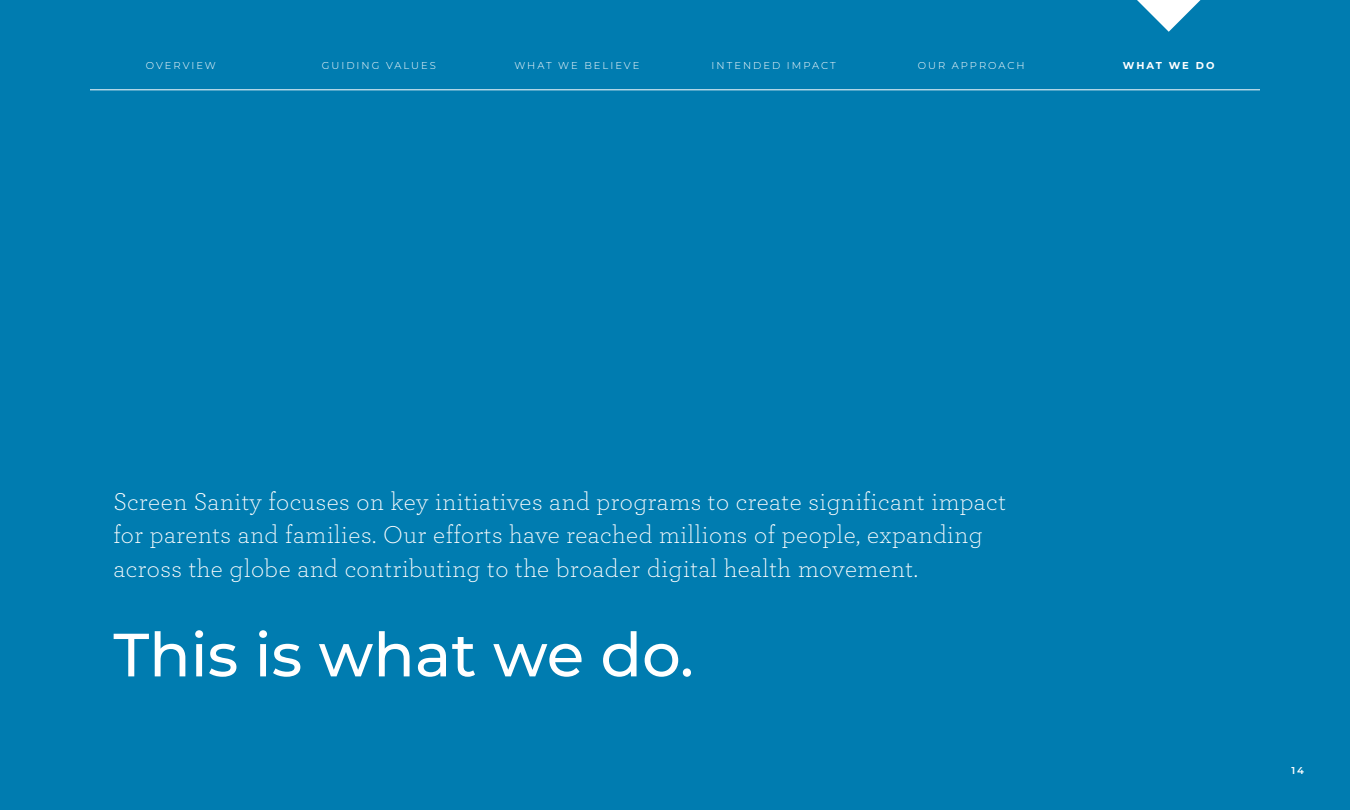
<style>
.page{position:relative;width:1350px;height:810px;background:#007cb0}
.page>*{position:absolute;margin:0;border:0;box-sizing:border-box;transform-origin:0 0}
.t1{font:500 61px "Montserrat";color:#fff}
.t2{font:300 25.62px/33.5px "Archer";letter-spacing:.02em;color:#fff}
.t3{font:300 10px "Montserrat";letter-spacing:.2em;color:#fff}
.t4{font:700 10px "Montserrat";letter-spacing:.185em;color:#fff}
.t5{font:600 10px "Montserrat";color:#fff}
</style>
<div class="page">
<hr style="left:90px;top:90px;width:1170px;height:1px;background:#fff">
<svg style="left:1137px;top:0;width:64px;height:32px"></svg>
<p class="t3" style="left:146px;top:59px;width:72px">OVERVIEW</p>
<p class="t3" style="left:322px;top:59px;width:116px">GUIDING VALUES</p>
<p class="t3" style="left:514px;top:59px;width:126px">WHAT WE BELIEVE</p>
<p class="t3" style="left:712px;top:59px;width:126px">INTENDED IMPACT</p>
<p class="t3" style="left:918px;top:59px;width:108px">OUR APPROACH</p>
<p class="t4" style="left:1123px;top:58px;width:93px">WHAT WE DO</p>
<p class="t2" style="left:113px;top:484px;width:894px">Screen Sanity focuses on key initiatives and programs to create significant impact for parents and families. Our efforts have reached millions of people, expanding across the globe and contributing to the broader digital health movement.</p>
<h1 class="t1" style="left:113px;top:612px;width:582px">This is what we do.</h1>
<p class="t5" style="left:1292px;top:763px;width:14px">14</p>
</div>
